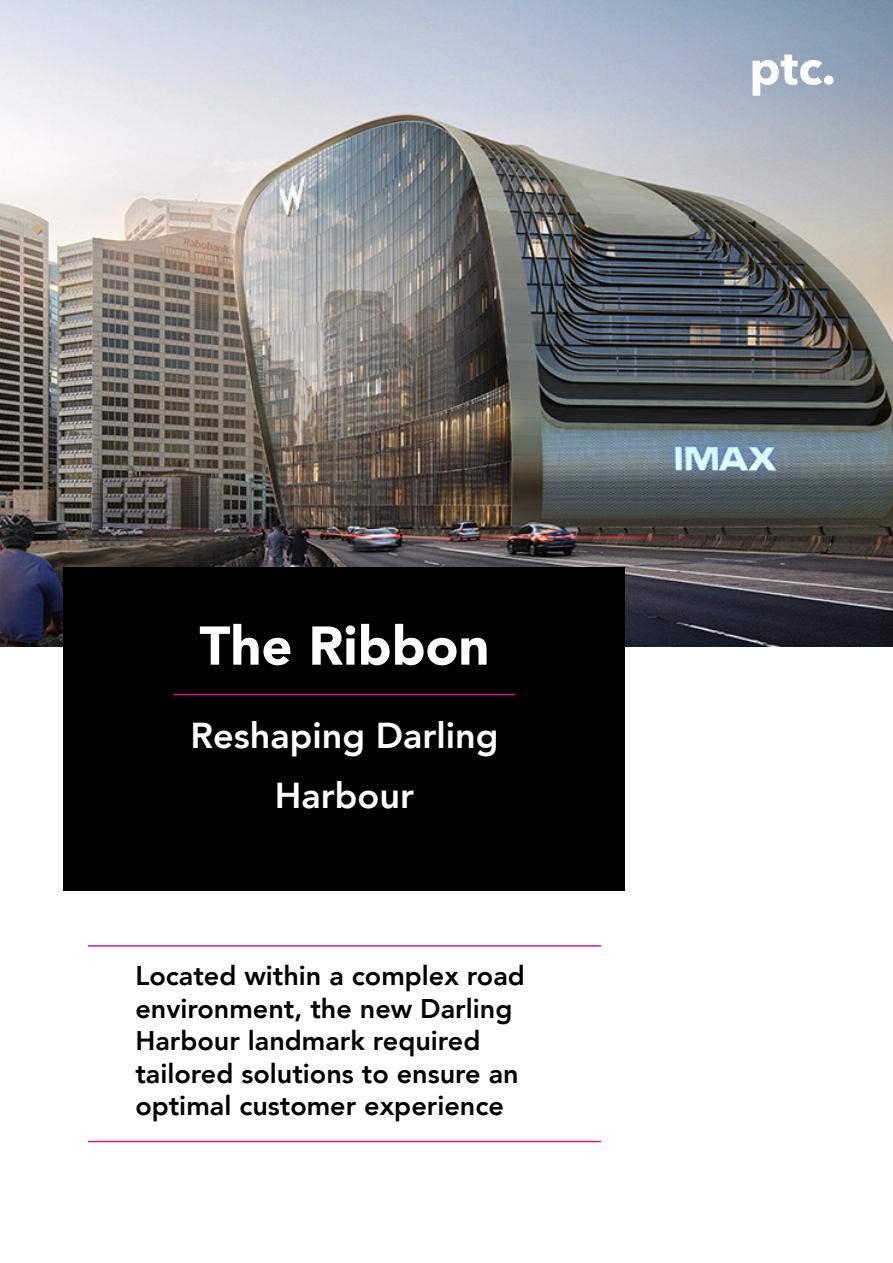
<style>
.page{position:relative;width:893px;height:1263px;background:#fff}
.page>*{position:absolute;margin:0;border:0;box-sizing:border-box;transform-origin:0 0}
.t1{font:900 54px "Avenir LT";color:#fff}
.t2{font:800 36px/60px "Avenir LT";color:#fff;text-align:center}
.t3{font:800 27px/32.4px "Avenir LT";color:#000}
</style>
<div class="page">
<img style="left:0;top:0;width:893px;height:646px">
<div style="left:64px;top:568px;width:561px;height:323px;background:#000"></div>
<svg style="left:752px;top:48px;width:94px;height:48px"></svg>
<hr style="left:88px;top:945px;width:513px;height:2px;background:#da1884">
<hr style="left:88px;top:1141px;width:513px;height:1px;background:#da1884">
<hr style="left:174px;top:694px;width:341px;height:1px;background:#da1884">
<h1 class="t1" style="left:199px;top:613px;width:291px">The Ribbon</h1>
<h2 class="t2" style="left:190px;top:705px;width:310px">Reshaping Darling<br>Harbour</h2>
<p class="t3" style="left:135px;top:960px;width:391px">Located within a complex road environment, the new Darling<br>Harbour landmark required tailored solutions to ensure an optimal customer experience</p>
</div>
